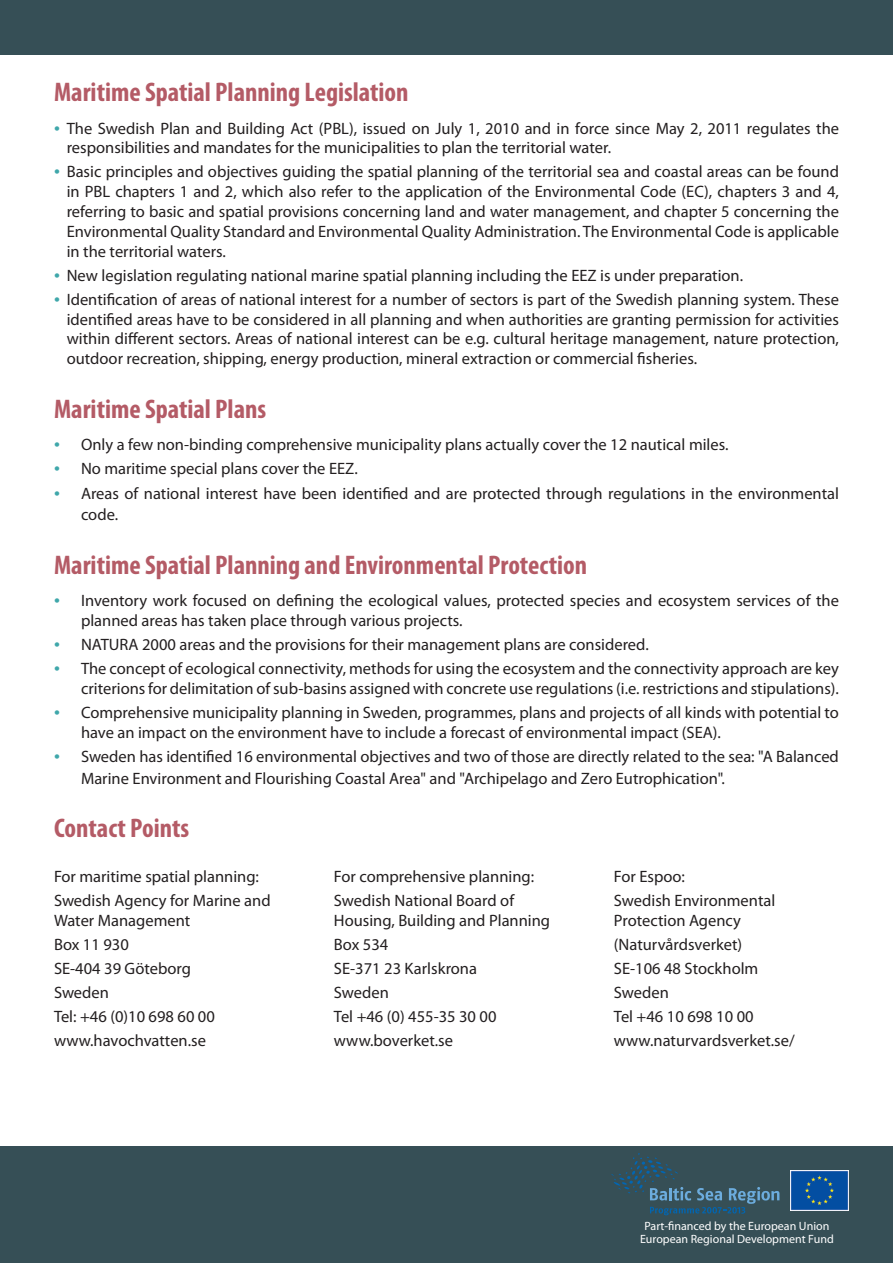
<style>
.page{position:relative;width:893px;height:1263px;background:#fff}
.page>*{position:absolute;margin:0;border:0;box-sizing:border-box;transform-origin:0 0}
.t1{font:700 condensed 27px "Myriad Pro";color:#b45b66}
.t2{font:16.5px/19.8px "Myriad Pro";color:#231f20}
.t3{font:12px "Myriad Pro";color:#fff}
.s1{font-size:21px;color:#3fa7aa}
</style>
<div class="page">
<div style="left:0;top:0;width:893px;height:54px;background:#364f56"></div>
<div style="left:0;top:1146px;width:893px;height:117px;background:#364f56"></div>
<img style="left:790px;top:1170px;width:59px;height:40px">
<svg style="left:611px;top:1153px;width:168px;height:62px"></svg>
<p class="t1" style="left:54px;top:75px;width:356px">Maritime Spatial Planning Legislation</p>
<p class="t2" style="left:67px;top:118px;width:774px;text-indent:-13px"><span class="s1">•</span> The Swedish Plan and Building Act (PBL), issued on July 1, 2010 and in force since May 2, 2011 regulates the responsibilities and mandates for the municipalities to plan the territorial water.</p>
<p class="t2" style="left:67px;top:162px;width:774px;text-align:justify;text-indent:-13px"><span class="s1">•</span> Basic principles and objectives guiding the spatial planning of the territorial sea and coastal areas can be found in PBL chapters 1 and 2, which also refer to the application of the Environmental Code (EC), chapters 3 and 4, referring to basic and spatial provisions concerning land and water management, and chapter 5 concerning the Environmental Quality Standard and Environmental Quality Administration. The Environmental Code is applicable in the territorial waters.</p>
<p class="t2" style="left:54px;top:265px;width:691px"><span class="s1">•</span> New legislation regulating national marine spatial planning including the EEZ is under preparation.</p>
<p class="t2" style="left:67px;top:289px;width:774px;text-align:justify;text-indent:-13px"><span class="s1">•</span> Identification of areas of national interest for a number of sectors is part of the Swedish planning system. These identified areas have to be considered in all planning and when authorities are granting permission for activities within different sectors. Areas of national interest can be e.g. cultural heritage management, nature protection, outdoor recreation, shipping, energy production, mineral extraction or commercial fisheries.</p>
<p class="t1" style="left:54px;top:392px;width:214px">Maritime Spatial Plans</p>
<p class="t2" style="left:54px;top:435px;width:676px"><span class="s1">•</span> Only a few non-binding comprehensive municipality plans actually cover the 12 nautical miles.</p>
<p class="t2" style="left:54px;top:459px;width:305px"><span class="s1">•</span> No maritime special plans cover the EEZ.</p>
<p class="t2" style="left:81px;top:482px;width:759px;line-height:21.6px;text-indent:-27px"><span class="s1">•</span> Areas of national interest have been identified and are protected through regulations in the environmental code.</p>
<p class="t1" style="left:54px;top:548px;width:535px">Maritime Spatial Planning and Environmental Protection</p>
<p class="t2" style="left:81px;top:591px;width:759px;text-indent:-27px"><span class="s1">•</span> Inventory work focused on defining the ecological values, protected species and ecosystem services of the planned areas has taken place through various projects.</p>
<p class="t2" style="left:54px;top:634px;width:596px"><span class="s1">•</span> NATURA 2000 areas and the provisions for their management plans are considered.</p>
<p class="t2" style="left:54px;top:658px;width:786px;text-align:right"><span class="s1">•</span> The concept of ecological connectivity, methods for using the ecosystem and the connectivity approach are key criterions for delimitation of sub-basins assigned with concrete use regulations (i.e. restrictions and stipulations).</p>
<p class="t2" style="left:81px;top:702px;width:759px;text-indent:-27px"><span class="s1">•</span> Comprehensive municipality planning in Sweden, programmes, plans and projects of all kinds with potential to have an impact on the environment have to include a forecast of environmental impact (SEA).</p>
<p class="t2" style="left:81px;top:745px;width:759px;line-height:21.6px;text-indent:-27px"><span class="s1">•</span> Sweden has identified 16 environmental objectives and two of those are directly related to the sea: "A Balanced<br>Marine Environment and Flourishing Coastal Area" and "Archipelago and Zero Eutrophication".</p>
<p class="t1" style="left:54px;top:811px;width:137px">Contact Points</p>
<p class="t2" style="left:54px;top:866px;width:207px">For maritime spatial planning:</p>
<p class="t2" style="left:54px;top:890px;width:218px">Swedish Agency for Marine and<br>Water Management</p>
<p class="t2" style="left:54px;top:934px;width:76px">Box 11 930</p>
<p class="t2" style="left:54px;top:958px;width:138px">SE-404 39 Göteborg</p>
<p class="t2" style="left:54px;top:982px;width:56px">Sweden</p>
<p class="t2" style="left:54px;top:1006px;width:162px">Tel: +46 (0)10 698 60 00</p>
<p class="t2" style="left:54px;top:1030px;width:153px">www.havochvatten.se</p>
<p class="t2" style="left:334px;top:866px;width:202px">For comprehensive planning:</p>
<p class="t2" style="left:334px;top:890px;width:218px">Swedish National Board of<br>Housing, Building and Planning</p>
<p class="t2" style="left:334px;top:934px;width:56px">Box 534</p>
<p class="t2" style="left:334px;top:958px;width:145px">SE-371 23 Karlskrona</p>
<p class="t2" style="left:334px;top:982px;width:56px">Sweden</p>
<p class="t2" style="left:334px;top:1006px;width:164px">Tel +46 (0) 455-35 30 00</p>
<p class="t2" style="left:334px;top:1030px;width:121px">www.boverket.se</p>
<p class="t2" style="left:614px;top:866px;width:73px">For Espoo:</p>
<p class="t2" style="left:614px;top:890px;width:163px">Swedish Environmental<br>Protection Agency</p>
<p class="t2" style="left:614px;top:934px;width:130px">(Naturvårdsverket)</p>
<p class="t2" style="left:614px;top:958px;width:146px">SE-106 48 Stockholm</p>
<p class="t2" style="left:614px;top:982px;width:56px">Sweden</p>
<p class="t2" style="left:614px;top:1006px;width:141px">Tel +46 10 698 10 00</p>
<p class="t2" style="left:614px;top:1030px;width:182px">www.naturvardsverket.se/</p>
<p class="t3" style="left:644px;top:1218px;width:186px">Part-financed by the European Union</p>
<p class="t3" style="left:640px;top:1232px;width:195px">European Regional Development Fund</p>
</div>
